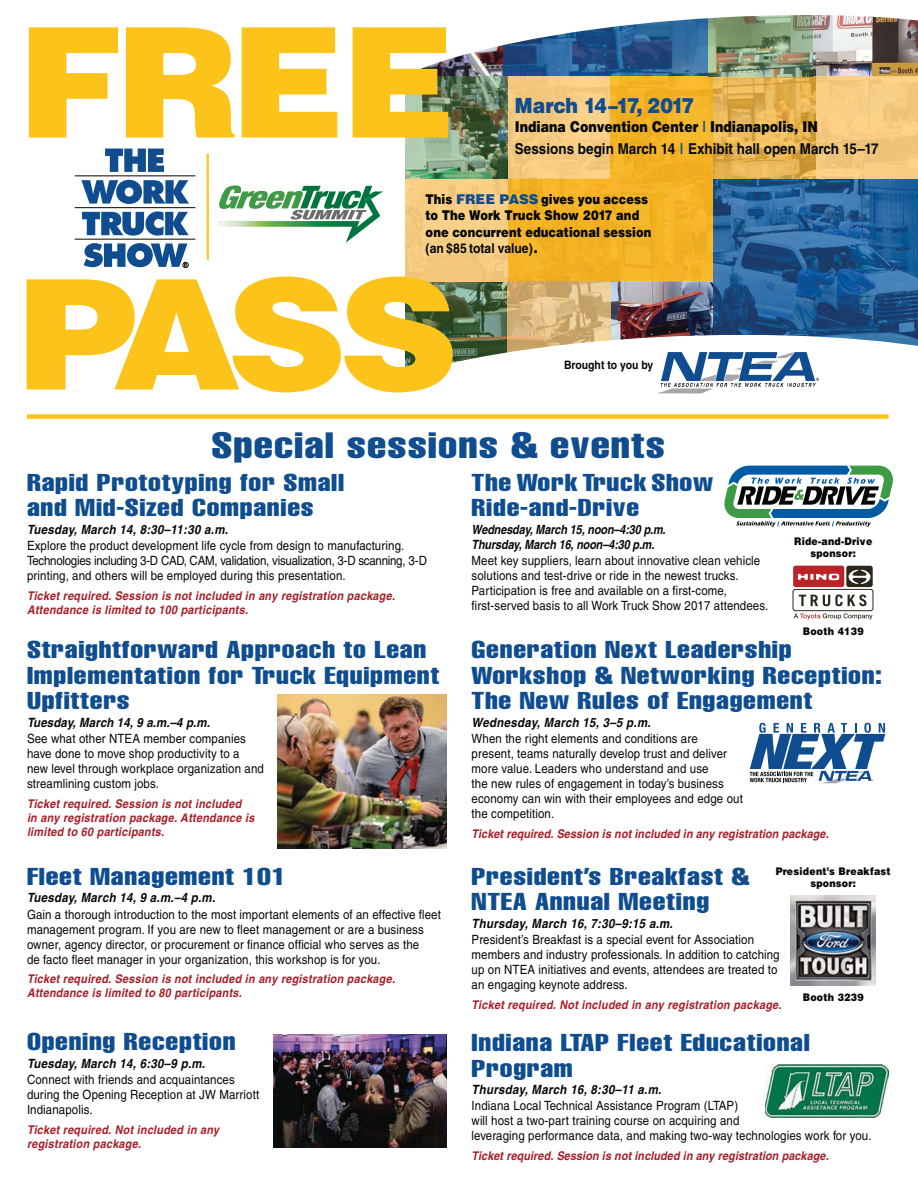
<style>
.page{position:relative;width:918px;height:1188px;background:#fff}
.page>*{position:absolute;margin:0;border:0;box-sizing:border-box;transform-origin:0 0}
.t1{font:900 153px "Helvetica";letter-spacing:-.055em;color:#fcc31a;scale:1.04 1}
.t2{font:900 153px "Helvetica";letter-spacing:-.055em;color:#fcc31a;scale:1.08 1}
.t3{font:extra-condensed 36px "Helvetica";letter-spacing:.025em;color:#0f4d90;scale:1.25 1}
.t4{font:extra-condensed 24px/25.5px "Helvetica";letter-spacing:.025em;color:#0f4d90;scale:1.25 1}
.t5{font:900 21px "Helvetica";letter-spacing:-.02em;color:#0f4d90;scale:.9 1}
.t6{font:700 15px/21.9px "Helvetica";color:#030806;scale:.9 1}
.t7{font:900 13.5px/16.5px "Helvetica";letter-spacing:.005em;color:#030806;scale:.85 1}
.t8{font:12.75px/15px "Helvetica";letter-spacing:.01em;color:#030806;scale:.9 1}
.t9{font:italic 700 12.75px "Helvetica";letter-spacing:.025em;color:#030806;scale:.9 1}
.t10{font:italic 700 12.75px/15px "Helvetica";letter-spacing:-.01em;color:#030806;scale:.85 1}
.t11{font:italic 700 12px/14.2px "Helvetica";letter-spacing:.025em;color:#a71e27;scale:.9 1}
.t12{font:700 11.55px "Helvetica";color:#030806;scale:.9 1}
.t13{font:900 10.5px/12px "Helvetica";letter-spacing:.025em;color:#030806;text-align:center;scale:.9 1}
.s1{font-weight:900}
.s2{font-weight:900;color:#0f4d90}
.s3{color:#0f4d90}
.s4{font-weight:700}
</style>
<div class="page">
<img style="left:405px;top:179px;width:309px;height:141px">
<img style="left:714px;top:179px;width:204px;height:141px">
<img style="left:508px;top:95px;width:410px;height:84px">
<img style="left:405px;top:95px;width:103px;height:186px">
<img style="left:508px;top:179px;width:103px;height:141px">
<img style="left:610px;top:179px;width:103px;height:102px">
<img style="left:405px;top:283px;width:102px;height:37px">
<hr style="left:405px;top:76px;width:1px;height:103px;background:#c0dcbc">
<img style="left:405px;top:15px;width:513px;height:80px">
<hr style="left:75px;top:176px;width:120px;height:1px;background:#040505">
<hr style="left:75px;top:207px;width:120px;height:1px;background:#040505">
<hr style="left:75px;top:239px;width:120px;height:1px;background:#040505">
<svg style="left:105px;top:149px;width:59px;height:23px"></svg>
<svg style="left:81px;top:180px;width:108px;height:24px"></svg>
<svg style="left:82px;top:211px;width:107px;height:25px"></svg>
<svg style="left:84px;top:243px;width:104px;height:25px"></svg>
<hr style="left:207px;top:154px;width:2px;height:106px;background:#fcc31a">
<img style="left:367px;top:186px;width:16px;height:31px">
<img style="left:217px;top:197px;width:163px;height:46px">
<svg style="left:219px;top:185px;width:148px;height:35px"></svg>
<img style="left:405px;top:320px;width:513px;height:74px">
<svg style="left:657px;top:352px;width:162px;height:41px"></svg>
<img style="left:278px;top:695px;width:168px;height:154px">
<svg style="left:724px;top:466px;width:169px;height:61px"></svg>
<div style="left:793px;top:566px;width:51px;height:21px;background:#bc2226;border-radius:2px"></div>
<div style="left:846px;top:566px;width:27px;height:21px;background:#2c261d;border-radius:2px"></div>
<div style="left:793px;top:589px;width:80px;height:22px;border:1px solid #2c261d;border-radius:2px"></div>
<svg style="left:798px;top:574px;width:41px;height:6px"></svg>
<svg style="left:799px;top:595px;width:68px;height:11px"></svg>
<svg style="left:849px;top:570px;width:22px;height:14px"></svg>
<svg style="left:794px;top:613px;width:78px;height:7px"></svg>
<svg style="left:750px;top:723px;width:135px;height:60px"></svg>
<img style="left:791px;top:895px;width:85px;height:90px">
<img style="left:765px;top:1065px;width:124px;height:52px">
<img style="left:274px;top:1035px;width:172px;height:113px">
<div style="left:27px;top:414px;width:862px;height:5px;background:#fcc31a"></div>
<h1 class="t1" style="left:17px;top:27px;width:423px">FREE</h1>
<h3 class="t5" style="left:515px;top:98px;width:201px">March 14–17, 2017</h3>
<p class="t6" style="left:515px;top:117px;width:406px"><span class="s1">Indiana Convention Center</span> <span class="s2">|</span> <span class="s1">Indianapolis, IN<br></span>Sessions begin March 14 <span class="s2">|</span> Exhibit hall open March 15–17</p>
<p class="t7" style="left:426px;top:192px;width:267px">This <span class="s3">FREE PASS</span> gives you access to The Work Truck Show 2017 and one concurrent educational session <span class="s4">(an $85 total value)</span>.</p>
<h1 class="t2" style="left:17px;top:279px;width:410px">PASS</h1>
<p class="t12" style="left:564px;top:360px;width:101px">Brought to you by</p>
<h2 class="t3" style="left:211px;top:432px;width:364px">Special sessions &amp; events</h2>
<h3 class="t4" style="left:27px;top:471px;width:255px">Rapid Prototyping for Small and Mid-Sized Companies</h3>
<p class="t9" style="left:27px;top:525px;width:225px">Tuesday, March 14, 8:30–11:30 a.m.</p>
<p class="t8" style="left:27px;top:539px;width:446px">Explore the product development life cycle from design to manufacturing.<br>Technologies including 3-D CAD, CAM, validation, visualization, 3-D scanning, 3-D printing, and others will be employed during this presentation.</p>
<p class="t11" style="left:27px;top:590px;width:410px">Ticket required. Session is not included in any registration package.<br>Attendance is limited to 100 participants.</p>
<h3 class="t4" style="left:472px;top:471px;width:195px">The Work Truck Show<br>Ride-and-Drive</h3>
<p class="t10" style="left:472px;top:523px;width:230px">Wednesday, March 15, noon–4:30 p.m.<br>Thursday, March 16, noon–4:30 p.m.</p>
<p class="t8" style="left:472px;top:554px;width:331px">Meet key suppliers, learn about innovative clean vehicle solutions and test-drive or ride in the newest trucks.<br>Participation is free and available on a first-come, first-served basis to all Work Truck Show 2017 attendees.</p>
<p class="t13" style="left:794px;top:536px;width:88px">Ride-and-Drive sponsor:</p>
<p class="t13" style="left:803px;top:626px;width:69px">Booth 4139</p>
<h3 class="t4" style="left:27px;top:639px;width:331px">Straightforward Approach to Lean<br>Implementation for Truck Equipment<br>Upfitters</h3>
<p class="t9" style="left:27px;top:718px;width:205px">Tuesday, March 14, 9 a.m.–4 p.m.</p>
<p class="t8" style="left:27px;top:732px;width:265px">See what other NTEA member companies have done to move shop productivity to a new level through workplace organization and streamlining custom jobs.</p>
<p class="t11" style="left:27px;top:798px;width:254px">Ticket required. Session is not included<br>in any registration package. Attendance is limited to 60 participants.</p>
<h3 class="t4" style="left:27px;top:865px;width:209px">Fleet Management 101</h3>
<p class="t9" style="left:27px;top:893px;width:211px">Tuesday, March 14, 9 a.m.–4 p.m.</p>
<p class="t8" style="left:27px;top:908px;width:461px">Gain a thorough introduction to the most important elements of an effective fleet management program. If you are new to fleet management or are a business owner, agency director, or procurement or finance official who serves as the<br>de facto fleet manager in your organization, this workshop is for you.</p>
<p class="t11" style="left:27px;top:973px;width:410px">Ticket required. Session is not included in any registration package.<br>Attendance is limited to 80 participants.</p>
<h3 class="t4" style="left:27px;top:1030px;width:168px">Opening Reception</h3>
<p class="t9" style="left:27px;top:1059px;width:199px">Tuesday, March 14, 6:30–9 p.m.</p>
<p class="t8" style="left:27px;top:1073px;width:260px">Connect with friends and acquaintances during the Opening Reception at JW Marriott<br>Indianapolis.</p>
<p class="t11" style="left:27px;top:1123px;width:215px">Ticket required. Not included in any registration package.</p>
<h3 class="t4" style="left:472px;top:639px;width:330px">Generation Next Leadership<br>Workshop &amp; Networking Reception:<br>The New Rules of Engagement</h3>
<p class="t9" style="left:472px;top:718px;width:201px">Wednesday, March 15, 3–5 p.m.</p>
<p class="t8" style="left:472px;top:733px;width:303px">When the right elements and conditions are present, teams naturally develop trust and deliver more value. Leaders who understand and use<br>the new rules of engagement in today’s business economy can win with their employees and edge out the competition.</p>
<p class="t11" style="left:472px;top:828px;width:398px">Ticket required. Session is not included in any registration package.</p>
<p class="t13" style="left:776px;top:866px;width:129px">President’s Breakfast sponsor:</p>
<h3 class="t4" style="left:472px;top:865px;width:224px">President’s Breakfast &amp;<br>NTEA Annual Meeting</h3>
<p class="t9" style="left:472px;top:919px;width:225px">Thursday, March 16, 7:30–9:15 a.m.</p>
<p class="t8" style="left:472px;top:933px;width:344px">President’s Breakfast is a special event for Association members and industry professionals. In addition to catching up on NTEA initiatives and events, attendees are treated to an engaging keynote address.</p>
<p class="t11" style="left:472px;top:999px;width:346px">Ticket required. Not included in any registration package.</p>
<p class="t13" style="left:803px;top:992px;width:69px">Booth 3239</p>
<h3 class="t4" style="left:472px;top:1031px;width:272px">Indiana LTAP Fleet Educational<br>Program</h3>
<p class="t9" style="left:472px;top:1085px;width:212px">Thursday, March 16, 8:30–11 a.m.</p>
<p class="t8" style="left:472px;top:1100px;width:446px">Indiana Local Technical Assistance Program (LTAP)<br>will host a two-part training course on acquiring and<br>leveraging performance data, and making two-way technologies work for you.</p>
<p class="t11" style="left:472px;top:1150px;width:398px">Ticket required. Session is not included in any registration package.</p>
</div>
